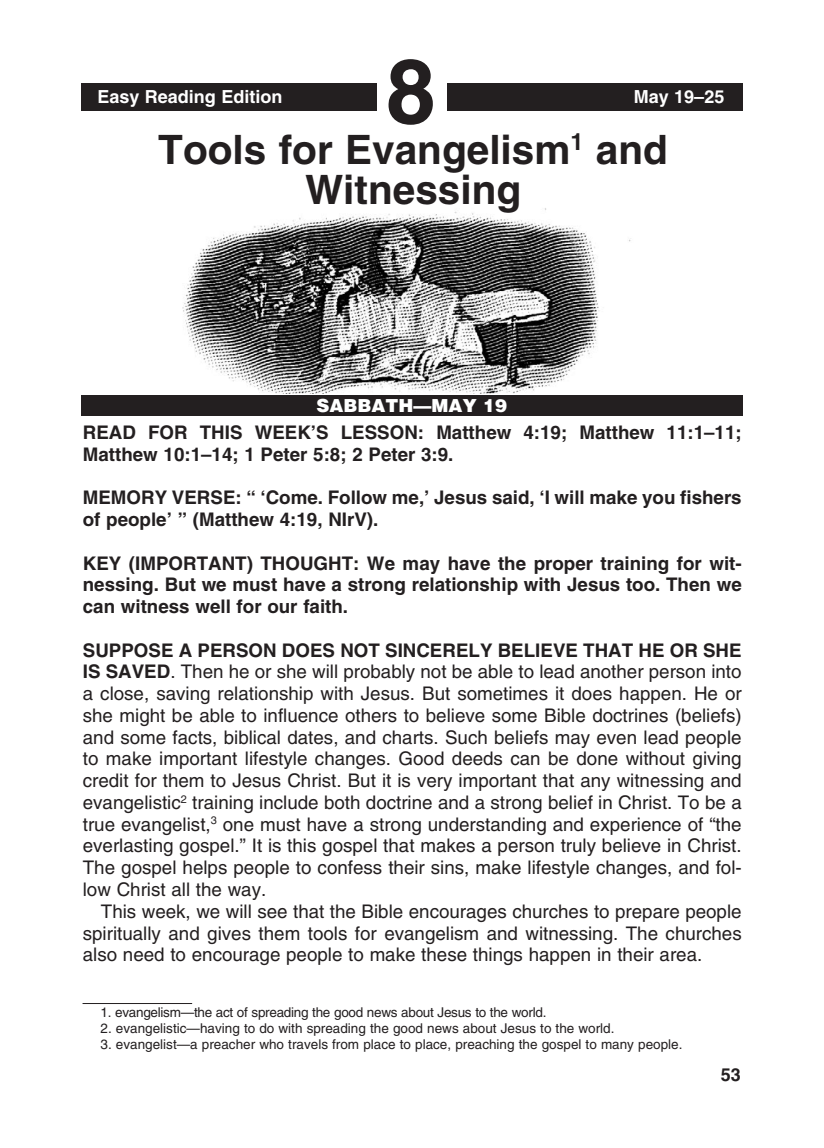
<style>
.page{position:relative;width:824px;height:1148px;background:#fff}
.page>*{position:absolute;margin:0;border:0;box-sizing:border-box;transform-origin:0 0}
.t1{font:700 90px "Helvetica";color:#231f20}
._0-Lesson_Title{font:700 40.5px/40.5px "Helvetica";color:#231f20;text-align:center}
._3-Body_X_indent{font:18.75px/21.8px "Helvetica";color:#231f20}
._4-Body_X_indent_bol{font:700 18.75px/21.8px "Helvetica";color:#231f20}
._1-Body{font:18.75px/21.8px "Helvetica";color:#231f20;text-align:justify}
.t2{font:700 18px "Helvetica";color:#fff}
.t3{font:900 18px "Helvetica";color:#fff}
.t4{font:700 18px "Helvetica";color:#231f20}
._7-footnotes{font:13.5px "Helvetica";color:#231f20}
._6-Footnotes_rule{font:13.5px "Helvetica";letter-spacing:-.02em;color:#231f20}
.s1{font-weight:700}
</style>
<div class="page">
<img style="left:182px;top:208px;width:449px;height:186px">
<div style="left:81px;top:83px;width:662px;height:27px;background:#231f20"></div>
<div style="left:377px;top:45px;width:70px;height:79px;background:#fff"></div>
<div style="left:81px;top:395px;width:661px;height:21px;background:#231f20"></div>
<hr style="left:82px;top:1003px;width:110px;height:1px;background:#231f20">
<p class="t2" style="left:97px;top:86px;width:187px">Easy Reading Edition</p>
<p class="t1" style="left:385px;top:36px;width:52px">8</p>
<p class="t2" style="left:633px;top:86px;width:92px">May 19–25</p>
<p class="_0-Lesson_Title" style="left:158px;top:129px;width:511px">Tools for Evangelism<sup>1</sup> and<br>Witnessing</p>
<p class="t3" style="left:316px;top:393px;width:192px">SABBATH—MAY 19</p>
<p class="_4-Body_X_indent_bol" style="left:83px;top:421px;width:660px">READ FOR THIS WEEK’S LESSON: Matthew 4:19; Matthew 11:1–11;<br>Matthew 10:1–14; 1 Peter 5:8; 2 Peter 3:9.</p>
<p class="_4-Body_X_indent_bol" style="left:83px;top:486px;width:660px">MEMORY VERSE: “ ‘Come. Follow me,’ Jesus said, ‘I will make you fishers of people’ ” (Matthew 4:19, NIrV).</p>
<p class="_4-Body_X_indent_bol" style="left:83px;top:552px;width:660px;text-align:justify">KEY (IMPORTANT) THOUGHT: We may have the proper training for wit&shy;nessing. But we must have a strong relationship with Jesus too. Then we can witness well for our faith.</p>
<p class="_3-Body_X_indent" style="left:83px;top:639px;width:660px"><span class="s1">SUPPOSE A PERSON DOES NOT SINCERELY BELIEVE THAT HE OR SHE IS SAVED</span>. Then he or she will probably not be able to lead another person into a close, saving relationship with Jesus. But sometimes it does happen. He or she might be able to influence others to believe some Bible doctrines (beliefs) and some facts, biblical dates, and charts. Such beliefs may even lead people to make important lifestyle changes. Good deeds can be done without giving credit for them to Jesus Christ. But it is very important that any witnessing and evangelistic<sup>2</sup> training include both doctrine and a strong belief in Christ. To be a true evangelist,<sup>3</sup> one must have a strong understanding and experience of “the everlasting gospel.” It is this gospel that makes a person truly believe in Christ.<br>The gospel helps people to confess their sins, make lifestyle changes, and fol&shy;low Christ all the way.</p>
<p class="_1-Body" style="left:83px;top:900px;width:660px;text-indent:18px">This week, we will see that the Bible encourages churches to prepare people spiritually and gives them tools for evangelism and witnessing. The churches also need to encourage people to make these things happen in their area.</p>
<p class="_6-Footnotes_rule" style="left:101px;top:1004px;width:445px">1. evangelism—the act of spreading the good news about Jesus to the world.</p>
<p class="_7-footnotes" style="left:101px;top:1020px;width:513px">2. evangelistic—having to do with spreading the good news about Jesus to the world.</p>
<p class="_7-footnotes" style="left:101px;top:1036px;width:581px">3. evangelist—a preacher who travels from place to place, preaching the gospel to many people.</p>
<p class="t4" style="left:720px;top:1063px;width:22px">53</p>
</div>
